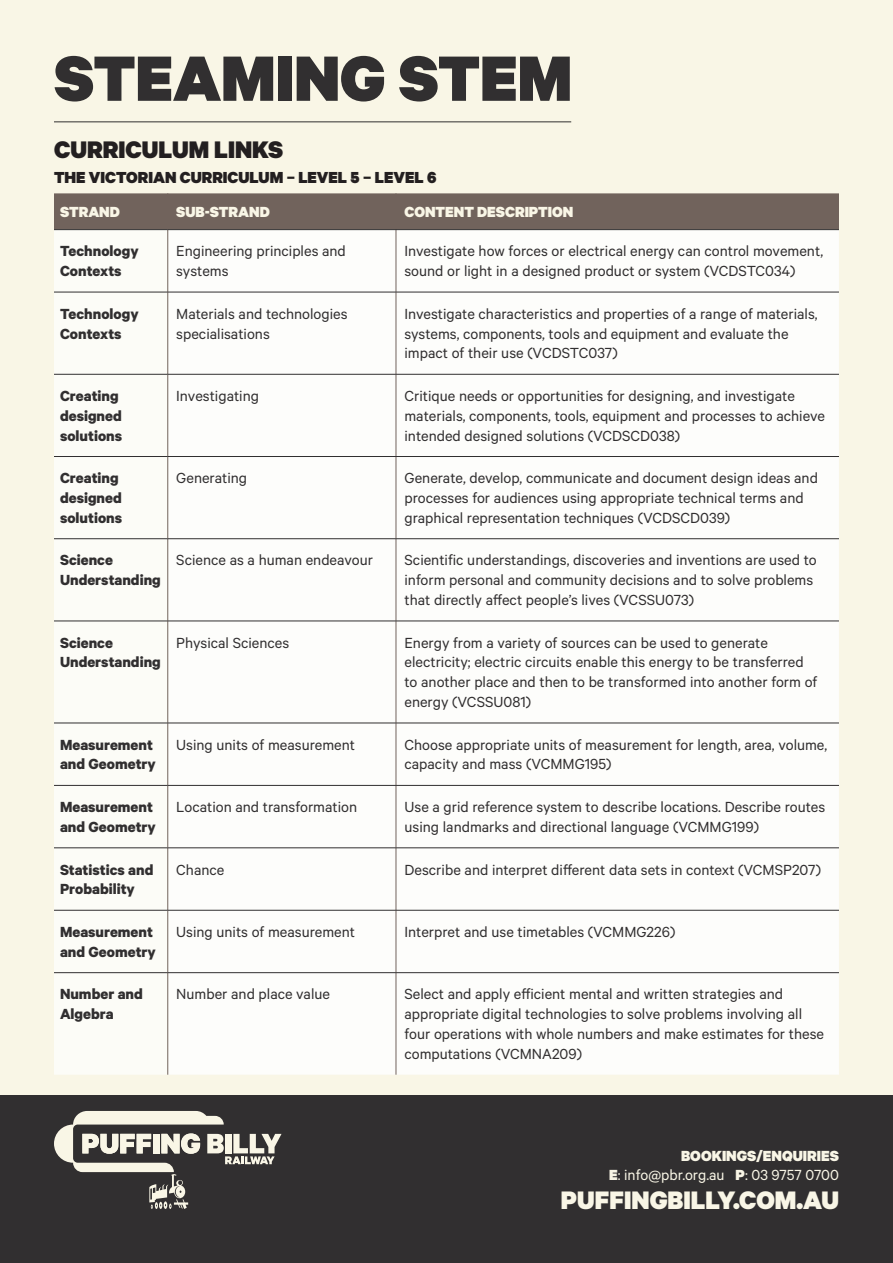
<style>
.page{position:relative;width:893px;height:1263px;background:#fff}
.page>*{position:absolute;margin:0;border:0;box-sizing:border-box;transform-origin:0 0}
.t1{font:900 72px "Calibre";color:#312f30}
.t2{font:900 28.5px "Calibre";color:#f9f6e6}
.t3{font:900 27px "Calibre";color:#231f20}
.t4{font:900 18px "Calibre";color:#231f20}
.t5{font:16.5px/19.8px "Calibre";color:#312f30}
.t6{font:700 16.5px/19.8px "Calibre";color:#312f30}
.t7{font:16.5px/19.8px "Calibre";color:#f9f6e6;text-align:right}
.t8{font:900 16.5px "Calibre";color:#f9f6e6}
.s1{font-weight:900}
</style>
<div class="page">
<div style="left:0;top:0;width:893px;height:1123px;background:#f9f6e6"></div>
<div style="left:0;top:1095px;width:893px;height:168px;background:#312f30"></div>
<svg style="left:54px;top:1111px;width:228px;height:98px"></svg>
<div style="left:54px;top:193px;width:785px;height:36px;background:#71635c"></div>
<div style="left:54px;top:230px;width:114px;height:845px;background:#fcfcf7"></div>
<div style="left:169px;top:230px;width:670px;height:845px;background:#fdfdfb"></div>
<hr style="left:168px;top:193px;width:1px;height:36px;background:#71635c">
<hr style="left:396px;top:193px;width:1px;height:36px;background:#71635c">
<hr style="left:168px;top:230px;width:1px;height:62px;background:#71635c">
<hr style="left:396px;top:230px;width:1px;height:62px;background:#71635c">
<hr style="left:168px;top:292px;width:1px;height:82px;background:#71635c">
<hr style="left:396px;top:292px;width:1px;height:82px;background:#71635c">
<hr style="left:168px;top:374px;width:1px;height:82px;background:#71635c">
<hr style="left:396px;top:374px;width:1px;height:82px;background:#71635c">
<hr style="left:168px;top:457px;width:1px;height:81px;background:#71635c">
<hr style="left:396px;top:457px;width:1px;height:81px;background:#71635c">
<hr style="left:168px;top:539px;width:1px;height:82px;background:#71635c">
<hr style="left:396px;top:539px;width:1px;height:82px;background:#71635c">
<hr style="left:168px;top:621px;width:1px;height:102px;background:#71635c">
<hr style="left:396px;top:621px;width:1px;height:102px;background:#71635c">
<hr style="left:168px;top:723px;width:1px;height:62px;background:#71635c">
<hr style="left:396px;top:723px;width:1px;height:62px;background:#71635c">
<hr style="left:168px;top:785px;width:1px;height:63px;background:#71635c">
<hr style="left:396px;top:785px;width:1px;height:63px;background:#71635c">
<hr style="left:168px;top:848px;width:1px;height:62px;background:#71635c">
<hr style="left:396px;top:848px;width:1px;height:62px;background:#71635c">
<hr style="left:168px;top:910px;width:1px;height:62px;background:#71635c">
<hr style="left:396px;top:910px;width:1px;height:62px;background:#71635c">
<hr style="left:168px;top:973px;width:1px;height:102px;background:#71635c">
<hr style="left:396px;top:973px;width:1px;height:102px;background:#71635c">
<hr style="left:54px;top:229px;width:114px;height:1px;background:#312f30">
<hr style="left:168px;top:229px;width:228px;height:1px;background:#312f30">
<hr style="left:396px;top:229px;width:443px;height:1px;background:#312f30">
<hr style="left:54px;top:292px;width:114px;height:1px;background:#312f30">
<hr style="left:168px;top:292px;width:228px;height:1px;background:#312f30">
<hr style="left:396px;top:292px;width:443px;height:1px;background:#312f30">
<hr style="left:54px;top:374px;width:114px;height:1px;background:#312f30">
<hr style="left:168px;top:374px;width:228px;height:1px;background:#312f30">
<hr style="left:396px;top:374px;width:443px;height:1px;background:#312f30">
<hr style="left:54px;top:456px;width:114px;height:1px;background:#312f30">
<hr style="left:168px;top:456px;width:228px;height:1px;background:#312f30">
<hr style="left:396px;top:456px;width:443px;height:1px;background:#312f30">
<hr style="left:54px;top:538px;width:114px;height:1px;background:#312f30">
<hr style="left:168px;top:538px;width:228px;height:1px;background:#312f30">
<hr style="left:396px;top:538px;width:443px;height:1px;background:#312f30">
<hr style="left:54px;top:621px;width:114px;height:1px;background:#312f30">
<hr style="left:168px;top:621px;width:228px;height:1px;background:#312f30">
<hr style="left:396px;top:621px;width:443px;height:1px;background:#312f30">
<hr style="left:54px;top:723px;width:114px;height:1px;background:#312f30">
<hr style="left:168px;top:723px;width:228px;height:1px;background:#312f30">
<hr style="left:396px;top:723px;width:443px;height:1px;background:#312f30">
<hr style="left:54px;top:785px;width:114px;height:1px;background:#312f30">
<hr style="left:168px;top:785px;width:228px;height:1px;background:#312f30">
<hr style="left:396px;top:785px;width:443px;height:1px;background:#312f30">
<hr style="left:54px;top:847px;width:114px;height:1px;background:#312f30">
<hr style="left:168px;top:847px;width:228px;height:1px;background:#312f30">
<hr style="left:396px;top:847px;width:443px;height:1px;background:#312f30">
<hr style="left:54px;top:910px;width:114px;height:1px;background:#312f30">
<hr style="left:168px;top:910px;width:228px;height:1px;background:#312f30">
<hr style="left:396px;top:910px;width:443px;height:1px;background:#312f30">
<hr style="left:54px;top:972px;width:114px;height:1px;background:#312f30">
<hr style="left:168px;top:972px;width:228px;height:1px;background:#312f30">
<hr style="left:396px;top:972px;width:443px;height:1px;background:#312f30">
<hr style="left:54px;top:121px;width:517px;height:1px;background:#312f30">
<h1 class="t1" style="left:54px;top:33px;width:520px">STEAMING STEM</h1>
<h3 class="t3" style="left:54px;top:132px;width:231px">CURRICULUM LINKS</h3>
<p class="t4" style="left:54px;top:166px;width:384px">THE VICTORIAN CURRICULUM – LEVEL 5 – LEVEL 6</p>
<p class="t8" style="left:60px;top:201px;width:61px">STRAND</p>
<p class="t8" style="left:176px;top:201px;width:95px">SUB-STRAND</p>
<p class="t8" style="left:404px;top:201px;width:170px">CONTENT DESCRIPTION</p>
<p class="t6" style="left:60px;top:241px;width:80px">Technology<br>Contexts</p>
<p class="t5" style="left:176px;top:241px;width:171px">Engineering principles and systems</p>
<p class="t5" style="left:404px;top:241px;width:420px">Investigate how forces or electrical energy can control movement, sound or light in a designed product or system (VCDSTC034)</p>
<p class="t6" style="left:60px;top:303px;width:80px">Technology<br>Contexts</p>
<p class="t5" style="left:176px;top:303px;width:173px">Materials and technologies specialisations</p>
<p class="t5" style="left:404px;top:303px;width:415px">Investigate characteristics and properties of a range of materials, systems, components, tools and equipment and evaluate the impact of their use (VCDSTC037)</p>
<p class="t6" style="left:60px;top:385px;width:64px">Creating designed solutions</p>
<p class="t5" style="left:176px;top:385px;width:84px">Investigating</p>
<p class="t5" style="left:404px;top:385px;width:422px">Critique needs or opportunities for designing, and investigate materials, components, tools, equipment and processes to achieve intended designed solutions (VCDSCD038)</p>
<p class="t6" style="left:60px;top:468px;width:64px">Creating designed solutions</p>
<p class="t5" style="left:176px;top:468px;width:72px">Generating</p>
<p class="t5" style="left:404px;top:468px;width:415px">Generate, develop, communicate and document design ideas and processes for audiences using appropriate technical terms and graphical representation techniques (VCDSCD039)</p>
<p class="t6" style="left:60px;top:550px;width:102px">Science<br>Understanding</p>
<p class="t5" style="left:176px;top:550px;width:198px">Science as a human endeavour</p>
<p class="t5" style="left:404px;top:550px;width:414px">Scientific understandings, discoveries and inventions are used to inform personal and community decisions and to solve problems that directly affect people’s lives (VCSSU073)</p>
<p class="t6" style="left:60px;top:632px;width:102px">Science<br>Understanding</p>
<p class="t5" style="left:176px;top:632px;width:115px">Physical Sciences</p>
<p class="t5" style="left:404px;top:632px;width:414px">Energy from a variety of sources can be used to generate electricity; electric circuits enable this energy to be transferred to another place and then to be transformed into another form of energy (VCSSU081)</p>
<p class="t6" style="left:60px;top:734px;width:97px">Measurement and Geometry</p>
<p class="t5" style="left:176px;top:734px;width:180px">Using units of measurement</p>
<p class="t5" style="left:404px;top:734px;width:424px">Choose appropriate units of measurement for length, area, volume, capacity and mass (VCMMG195)</p>
<p class="t6" style="left:60px;top:796px;width:97px">Measurement and Geometry</p>
<p class="t5" style="left:176px;top:796px;width:182px">Location and transformation</p>
<p class="t5" style="left:404px;top:796px;width:422px">Use a grid reference system to describe locations. Describe routes using landmarks and directional language (VCMMG199)</p>
<p class="t6" style="left:60px;top:859px;width:95px">Statistics and<br>Probability</p>
<p class="t5" style="left:176px;top:859px;width:50px">Chance</p>
<p class="t5" style="left:404px;top:859px;width:418px">Describe and interpret different data sets in context (VCMSP207)</p>
<p class="t6" style="left:60px;top:921px;width:97px">Measurement and Geometry</p>
<p class="t5" style="left:176px;top:921px;width:180px">Using units of measurement</p>
<p class="t5" style="left:404px;top:921px;width:272px">Interpret and use timetables (VCMMG226)</p>
<p class="t6" style="left:60px;top:984px;width:84px">Number and<br>Algebra</p>
<p class="t5" style="left:176px;top:984px;width:155px">Number and place value</p>
<p class="t5" style="left:404px;top:984px;width:421px">Select and apply efficient mental and written strategies and appropriate digital technologies to solve problems involving all four operations with whole numbers and make estimates for these computations (VCMNA209)</p>
<p class="t7" style="left:609px;top:1145px;width:231px"><span class="s1">BOOKINGS/ENQUIRIES<br>E</span>: info@pbr.org.au <span class="s1">P</span>: 03 9757 0700</p>
<h2 class="t2" style="left:561px;top:1182px;width:279px">PUFFINGBILLY.COM.AU</h2>
</div>
